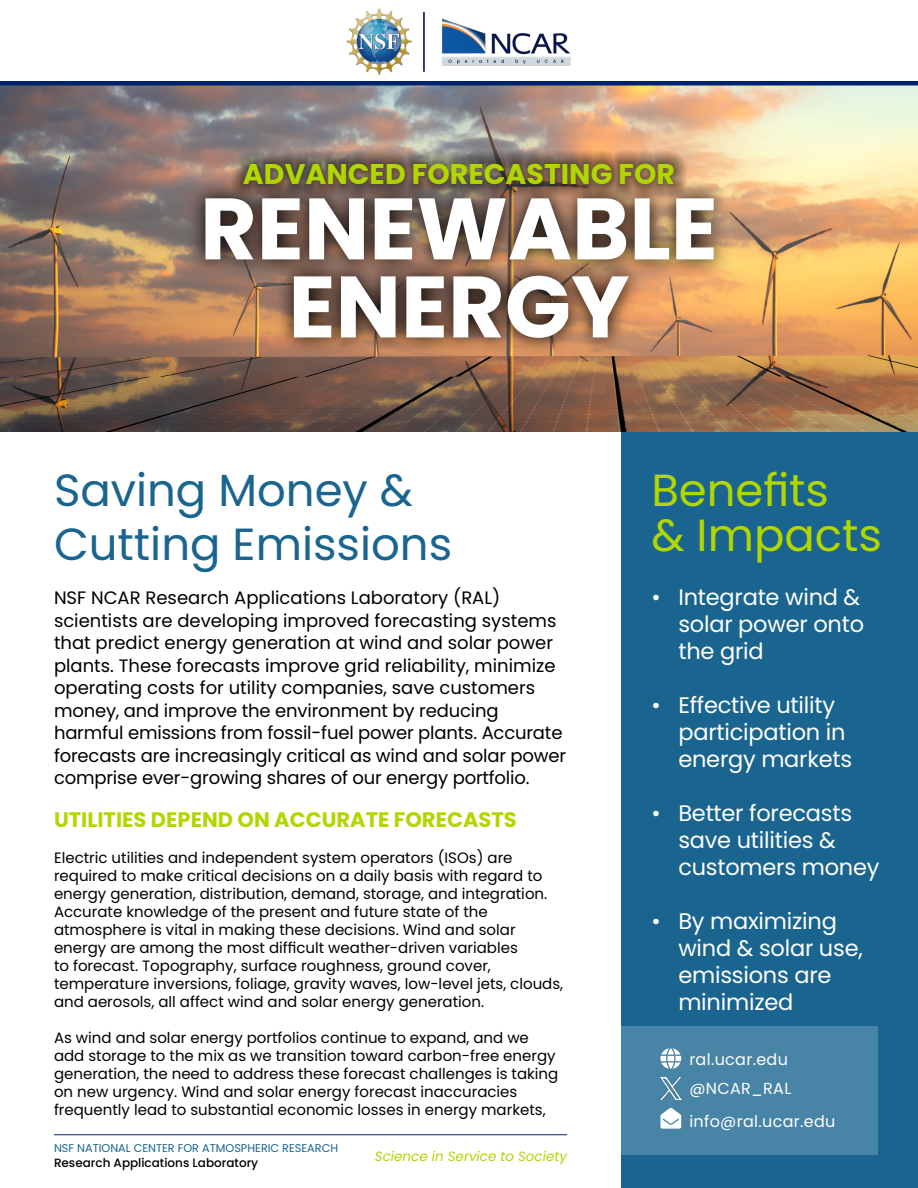
<style>
.page{position:relative;width:918px;height:1188px;background:#fff}
.page>*{position:absolute;margin:0;border:0;box-sizing:border-box;transform-origin:0 0}
.t1{font:700 87px/78px "Poppins";color:#fff;text-align:center}
.t2{font:45px/54px "Poppins";color:#1a658f}
.t3{font:45px/45px "Poppins";color:#b1d600}
.t4{font:700 28.5px "Poppins";color:#b1d600}
.t5{font:22.5px/27px "Poppins";letter-spacing:-.01em;color:#fff}
.t6{font:700 21px "Poppins";color:#b1d600}
.t7{font:18px/22.5px "Poppins";color:#000}
.t8{font:16.05px "Poppins";letter-spacing:.02em;color:#fff}
.t9{font:15px/18px "Poppins";color:#000}
.t10{font:italic 13.5px "Poppins";color:#b1d600}
.t11{font:500 12px "Poppins";color:#000}
.t12{font:11.25px "Poppins";color:#1a658f}
</style>
<div class="page">
<img style="left:0;top:86px;width:918px;height:346px">
<div style="left:621px;top:432px;width:297px;height:756px;background:#1a658f"></div>
<svg style="left:229px;top:150px;width:459px;height:30px;background:#7a6557"></svg>
<svg style="left:187px;top:180px;width:545px;height:176px;background:#805f48"></svg>
<div style="left:0;top:81px;width:918px;height:5px;background:#00226a"></div>
<img style="left:346px;top:8px;width:225px;height:67px">
<div style="left:621px;top:1026px;width:257px;height:128px;background:#4884a5"></div>
<svg style="left:660px;top:1048px;width:21px;height:21px"></svg>
<svg style="left:660px;top:1108px;width:21px;height:21px"></svg>
<img style="left:661px;top:1078px;width:20px;height:21px">
<hr style="left:54px;top:1134px;width:513px;height:1px;background:#00226a">
<h3 class="t4" style="left:243px;top:157px;width:434px">ADVANCED FORECASTING FOR</h3>
<h1 class="t1" style="left:200px;top:190px;width:519px">RENEWABLE<br>ENERGY</h1>
<h2 class="t2" style="left:54px;top:464px;width:400px">Saving Money &amp;<br>Cutting Emissions</h2>
<p class="t7" style="left:54px;top:587px;width:514px">NSF NCAR Research Applications Laboratory (RAL) scientists are developing improved forecasting systems that predict energy generation at wind and solar power plants. These forecasts improve grid reliability, minimize operating costs for utility companies, save customers money, and improve the environment by reducing harmful emissions from fossil-fuel power plants. Accurate forecasts are increasingly critical as wind and solar power comprise ever-growing shares of our energy portfolio.</p>
<h3 class="t6" style="left:54px;top:808px;width:464px">UTILITIES DEPEND ON ACCURATE FORECASTS</h3>
<p class="t9" style="left:54px;top:849px;width:511px">Electric utilities and independent system operators (ISOs) are required to make critical decisions on a daily basis with regard to energy generation, distribution, demand, storage, and integration.<br>Accurate knowledge of the present and future state of the atmosphere is vital in making these decisions. Wind and solar energy are among the most difficult weather-driven variables<br>to forecast. Topography, surface roughness, ground cover, temperature inversions, foliage, gravity waves, low-level jets, clouds, and aerosols, all affect wind and solar energy generation.</p>
<p class="t9" style="left:54px;top:1029px;width:506px">As wind and solar energy portfolios continue to expand, and we add storage to the mix as we transition toward carbon-free energy generation, the need to address these forecast challenges is taking on new urgency. Wind and solar energy forecast inaccuracies frequently lead to substantial economic losses in energy markets,</p>
<p class="t12" style="left:54px;top:1142px;width:286px">NSF NATIONAL CENTER FOR ATMOSPHERIC RESEARCH</p>
<p class="t11" style="left:54px;top:1156px;width:206px">Research Applications Laboratory</p>
<p class="t10" style="left:375px;top:1149px;width:194px">Science in Service to Society</p>
<h2 class="t3" style="left:651px;top:468px;width:232px">Benefits<br>&amp; Impacts</h2>
<h3 class="t5" style="left:678px;top:584px;width:187px;text-indent:-27px">• Integrate wind &amp; solar power onto the grid</h3>
<h3 class="t5" style="left:678px;top:692px;width:175px;text-indent:-27px">• Effective utility participation in energy markets</h3>
<h3 class="t5" style="left:678px;top:800px;width:203px;text-indent:-27px">• Better forecasts save utilities &amp; customers money</h3>
<h3 class="t5" style="left:678px;top:908px;width:186px;text-indent:-27px">• By maximizing wind &amp; solar use, emissions are minimized</h3>
<p class="t8" style="left:689px;top:1050px;width:100px">ral.ucar.edu</p>
<p class="t8" style="left:689px;top:1079px;width:103px">@NCAR_RAL</p>
<p class="t8" style="left:689px;top:1112px;width:148px">info@ral.ucar.edu</p>
</div>
